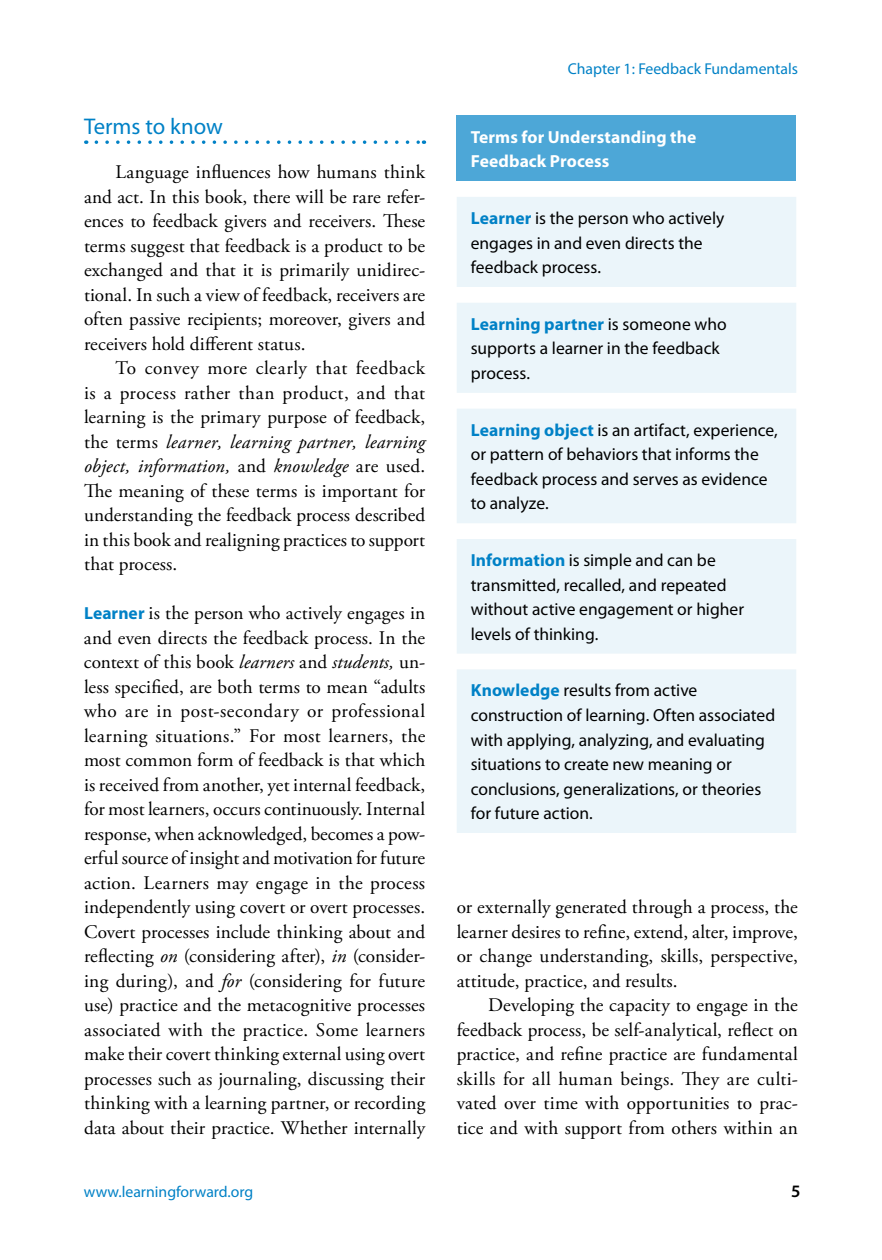
<style>
.page{position:relative;width:882px;height:1260px;background:#fff}
.page>*{position:absolute;margin:0;border:0;box-sizing:border-box;transform-origin:0 0}
.t1{font:22.75px "Myriad Pro";color:#0081c6}
.t2{font:19.25px/24.5px "Adobe Garamond Pro";letter-spacing:.005em;color:#000;text-align:justify}
.t3{font:17.5px/24.5px "Myriad Pro";color:#000}
.t4{font:700 17.5px/24.5px "Myriad Pro";letter-spacing:.005em;color:#fff}
.t5{font:600 17.5px "Myriad Pro";color:#000}
.t6{font:15.75px "Myriad Pro";color:#0081c6}
.s1{font-style:italic}
.s2{font-family:"Myriad Pro";font-weight:700;font-size:17.5px;color:#0081c6}
.s3{font-weight:700;color:#0081c6}
</style>
<div class="page">
<svg style="left:96px;top:140px;width:322px;height:4px"></svg>
<div style="left:457px;top:116px;width:339px;height:65px;background:#4da7d7"></div>
<svg style="left:457px;top:197px;width:339px;height:636px;background:#ecf5fa"></svg>
<p class="t1" style="left:84px;top:113px;width:140px">Terms to know</p>
<p class="t2" style="left:84px;top:160px;width:343px;text-indent:31px">Language influences how humans think and act. In this book, there will be rare refer&shy;ences to feedback givers and receivers. These terms suggest that feedback is a product to be exchanged and that it is primarily unidirec&shy;tional. In such a view of feedback, receivers are often passive recipients; moreover, givers and receivers hold different status.</p>
<p class="t2" style="left:84px;top:356px;width:343px;text-indent:31px">To convey more clearly that feedback is a process rather than product, and that learning is the primary purpose of feedback, the terms <span class="s1">learner, learning partner, learning object, information,</span> and <span class="s1">knowledge</span> are used.<br>The meaning of these terms is important for understanding the feedback process described in this book and realigning practices to support that process.</p>
<p class="t2" style="left:84px;top:601px;width:343px"><span class="s2">Learner</span> is the person who actively engages in and even directs the feedback process. In the context of this book <span class="s1">learners</span> and <span class="s1">students,</span> un&shy;less specified, are both terms to mean “adults who are in post-secondary or professional learning situations.” For most learners, the most common form of feedback is that which is received from another, yet internal feedback, for most learners, occurs continuously. Internal response, when acknowledged, becomes a pow&shy;erful source of insight and motivation for future action. Learners may engage in the process independently using covert or overt processes.<br>Covert processes include thinking about and reflecting <span class="s1">on</span> (considering after), <span class="s1">in</span> (consider&shy;ing during), and <span class="s1">for</span> (considering for future use) practice and the metacognitive processes associated with the practice. Some learners make their covert thinking external using overt processes such as journaling, discussing their thinking with a learning partner, or recording data about their practice. Whether internally</p>
<p class="t6" style="left:84px;top:1182px;width:171px">www.learningforward.org</p>
<p class="t6" style="left:568px;top:59px;width:232px">Chapter 1: Feedback Fundamentals</p>
<p class="t4" style="left:471px;top:124px;width:227px">Terms for Understanding the<br>Feedback Process</p>
<p class="t3" style="left:471px;top:206px;width:255px"><span class="s3">Learner</span> is the person who actively engages in and even directs the feedback process.</p>
<p class="t3" style="left:471px;top:311px;width:258px"><span class="s3">Learning partner</span> is someone who supports a learner in the feedback process.</p>
<p class="t3" style="left:471px;top:417px;width:309px"><span class="s3">Learning object</span> is an artifact, experience, or pattern of behaviors that informs the feedback process and serves as evidence to analyze.</p>
<p class="t3" style="left:471px;top:548px;width:275px"><span class="s3">Information</span> is simple and can be transmitted, recalled, and repeated without active engagement or higher levels of thinking.</p>
<p class="t3" style="left:471px;top:678px;width:306px"><span class="s3">Knowledge</span> results from active construction of learning. Often associated with applying, analyzing, and evaluating situations to create new meaning or conclusions, generalizations, or theories for future action.</p>
<p class="t2" style="left:457px;top:896px;width:343px">or externally generated through a process, the learner desires to refine, extend, alter, improve, or change understanding, skills, perspective, attitude, practice, and results.</p>
<p class="t2" style="left:457px;top:994px;width:343px;text-indent:31px">Developing the capacity to engage in the feedback process, be self-analytical, reflect on practice, and refine practice are fundamental skills for all human beings. They are culti&shy;vated over time with opportunities to prac&shy;tice and with support from others within an</p>
<p class="t5" style="left:791px;top:1180px;width:11px">5</p>
</div>
